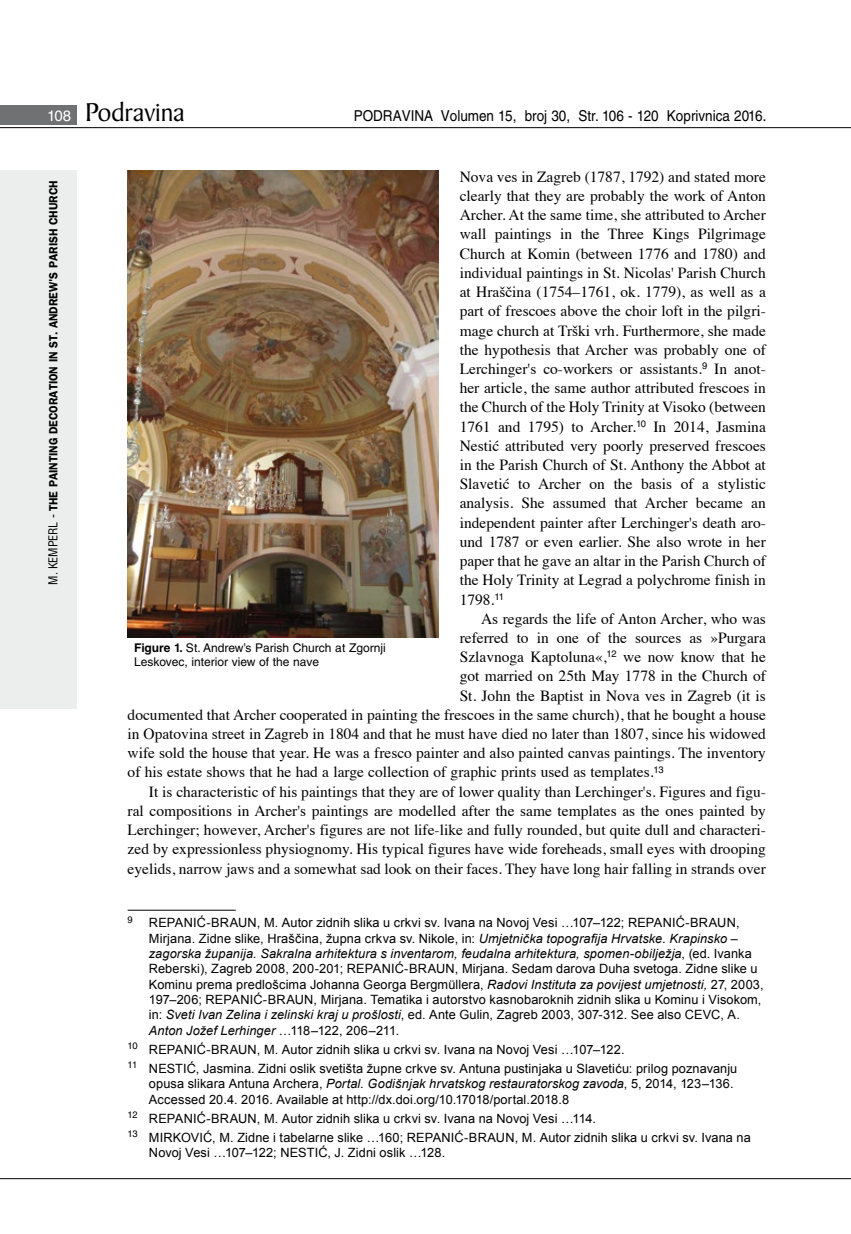
<style>
.page{position:relative;width:851px;height:1234px;background:#fff}
.page>*{position:absolute;margin:0;border:0;box-sizing:border-box;transform-origin:0 0}
.t1{font:27.6px "Baker Signet BT";color:#000}
.t2{font:15.45px/19.2px "Times";color:#000;text-align:justify}
.t3{font:15px "Helvetica LT Skin 29";color:#000;scale:.9 1}
.t4{font:12.75px/15.3px "Arial";letter-spacing:.01em;color:#000}
.t5{font:12px/14.4px "Helvetica LT Skin 29";color:#000}
.t6{font:600 12px "ITC Franklin Gothic Skin 29";letter-spacing:-.005em;color:#000;scale:.95 1}
.t7{font:9.45px "Helvetica LT Skin 29";color:#000}
.s1{font-family:"Helvetica LT Skin 29";font-size:15px;color:#fff}
.s2{font-family:"Helvetica LT Skin 29";font-weight:400;font-stretch:condensed}
.s3{font-style:italic}
.s4{font-weight:700}
</style>
<div class="page">
<div style="left:0;top:170px;width:77px;height:538px;background:#eceded"></div>
<div style="left:0;top:105px;width:77px;height:19px;background:#707172"></div>
<hr style="left:0;top:127px;width:850px;height:1px;background:#000">
<hr style="left:0;top:1177px;width:850px;height:1px;background:#000">
<hr style="left:128px;top:909px;width:108px;height:1px;background:#000">
<img style="left:128px;top:171px;width:310px;height:466px">
<h1 class="t1" style="left:47px;top:95px;width:139px"><span class="s1">108</span> Podravina</h1>
<p class="t3" style="left:353px;top:107px;width:460px">PODRAVINA Volumen 15, broj 30, Str. 106 - 120 Koprivnica 2016.</p>
<p class="t6" style="left:46px;top:584px;width:427px;rotate:-90deg"><span class="s2">M. KEMPERL -</span> THE PAINTING DECORATION IN ST. ANDREW'S PARISH CHURCH</p>
<p class="t2" style="left:459px;top:166px;width:307px">Nova ves in Zagreb (1787, 1792) and stated more clearly that they are probably the work of Anton Archer. At the same time, she attributed to Archer wall paintings in the Three Kings Pilgrimage Church at Komin (between 1776 and 1780) and individual paintings in St. Nicolas' Parish Church at Hraščina (1754–1761, ok. 1779), as well as a part of frescoes above the choir loft in the pilgri&shy;mage church at Trški vrh. Furthermore, she made the hypothesis that Archer was probably one of Lerchinger's co-workers or assistants.<sup>9</sup> In anot&shy;her article, the same author attributed frescoes in the Church of the Holy Trinity at Visoko (between 1761 and 1795) to Archer.<sup>10</sup> In 2014, Jasmina Nestić attributed very poorly preserved frescoes in the Parish Church of St. Anthony the Abbot at Slavetić to Archer on the basis of a stylistic analysis. She assumed that Archer became an independent painter after Lerchinger's death aro&shy;und 1787 or even earlier. She also wrote in her paper that he gave an altar in the Parish Church of the Holy Trinity at Legrad a polychrome finish in 1798.<sup>11</sup></p>
<p class="t2" style="left:481px;top:607px;width:286px">As regards the life of Anton Archer, who was</p>
<p class="t2" style="left:459px;top:626px;width:307px">referred to in one of the sources as »Purgara</p>
<p class="t2" style="left:459px;top:646px;width:307px">Szlavnoga Kaptoluna«,<sup>12</sup> we now know that he</p>
<p class="t2" style="left:459px;top:665px;width:307px">got married on 25th May 1778 in the Church of</p>
<p class="t2" style="left:459px;top:684px;width:307px">St. John the Baptist in Nova ves in Zagreb (it is</p>
<p class="t2" style="left:128px;top:703px;width:639px">documented that Archer cooperated in painting the frescoes in the same church), that he bought a house</p>
<p class="t2" style="left:128px;top:722px;width:639px">in Opatovina street in Zagreb in 1804 and that he must have died no later than 1807, since his widowed</p>
<p class="t2" style="left:128px;top:742px;width:639px">wife sold the house that year. He was a fresco painter and also painted canvas paintings. The inventory</p>
<p class="t2" style="left:128px;top:761px;width:537px">of his estate shows that he had a large collection of graphic prints used as templates.<sup>13</sup></p>
<p class="t2" style="left:149px;top:780px;width:618px">It is characteristic of his paintings that they are of lower quality than Lerchinger's. Figures and figu-</p>
<p class="t2" style="left:128px;top:799px;width:639px">ral compositions in Archer's paintings are modelled after the same templates as the ones painted by</p>
<p class="t2" style="left:128px;top:818px;width:639px">Lerchinger; however, Archer's figures are not life-like and fully rounded, but quite dull and characteri-</p>
<p class="t2" style="left:128px;top:838px;width:639px">zed by expressionless physiognomy. His typical figures have wide foreheads, small eyes with drooping</p>
<p class="t2" style="left:128px;top:857px;width:639px">eyelids, narrow jaws and a somewhat sad look on their faces. They have long hair falling in strands over</p>
<p class="t7" style="left:128px;top:913px;width:7px">9</p>
<p class="t4" style="left:149px;top:915px;width:616px">REPANIĆ-BRAUN, M. Autor zidnih slika u crkvi sv. Ivana na Novoj Vesi …107–122; REPANIĆ-BRAUN, Mirjana. Zidne slike, Hraščina, župna crkva sv. Nikole, in: <span class="s3">Umjetnička topografija Hrvatske. Krapinsko – zagorska županija. Sakralna arhitektura s inventarom, feudalna arhitektura, spomen-obilježja</span>, (ed. Ivanka Reberski), Zagreb 2008, 200-201; REPANIĆ-BRAUN, Mirjana. Sedam darova Duha svetoga. Zidne slike u Kominu prema predlošcima Johanna Georga Bergmüllera, <span class="s3">Radovi Instituta za povijest umjetnosti,</span> 27, 2003, 197–206; REPANIĆ-BRAUN, Mirjana. Tematika i autorstvo kasnobaroknih zidnih slika u Kominu i Visokom, in: <span class="s3">Sveti Ivan Zelina i zelinski kraj u prošlosti</span>, ed. Ante Gulin, Zagreb 2003, 307-312. See also CEVC, A.<br><span class="s3">Anton Jožef Lerhinger</span> …118–122, 206–211.</p>
<p class="t4" style="left:128px;top:1039px;width:611px;line-height:19.2px"><sup>10</sup> REPANIĆ-BRAUN, M. Autor zidnih slika u crkvi sv. Ivana na Novoj Vesi …107–122.<br><sup>11</sup> NESTIĆ, Jasmina. Zidni oslik svetišta župne crkve sv. Antuna pustinjaka u Slavetiću: prilog poznavanju</p>
<p class="t4" style="left:149px;top:1075px;width:586px">opusa slikara Antuna Archera, <span class="s3">Portal. Godišnjak hrvatskog restauratorskog zavoda</span>, 5, 2014, 123–136.<br>Accessed 20.4. 2016. Available at http://dx.doi.org/10.17018/portal.2018.8</p>
<p class="t4" style="left:128px;top:1108px;width:624px;line-height:19.2px"><sup>12</sup> REPANIĆ-BRAUN, M. Autor zidnih slika u crkvi sv. Ivana na Novoj Vesi …114.<br><sup>13</sup> MIRKOVIĆ, M. Zidne i tabelarne slike …160; REPANIĆ-BRAUN, M. Autor zidnih slika u crkvi sv. Ivana na</p>
<p class="t4" style="left:149px;top:1145px;width:298px">Novoj Vesi …107–122; NESTIĆ, J. Zidni oslik …128.</p>
<p class="t5" style="left:134px;top:640px;width:253px"><span class="s4">Figure 1.</span> St. Andrew’s Parish Church at Zgornji<br>Leskovec, interior view of the nave</p>
</div>
